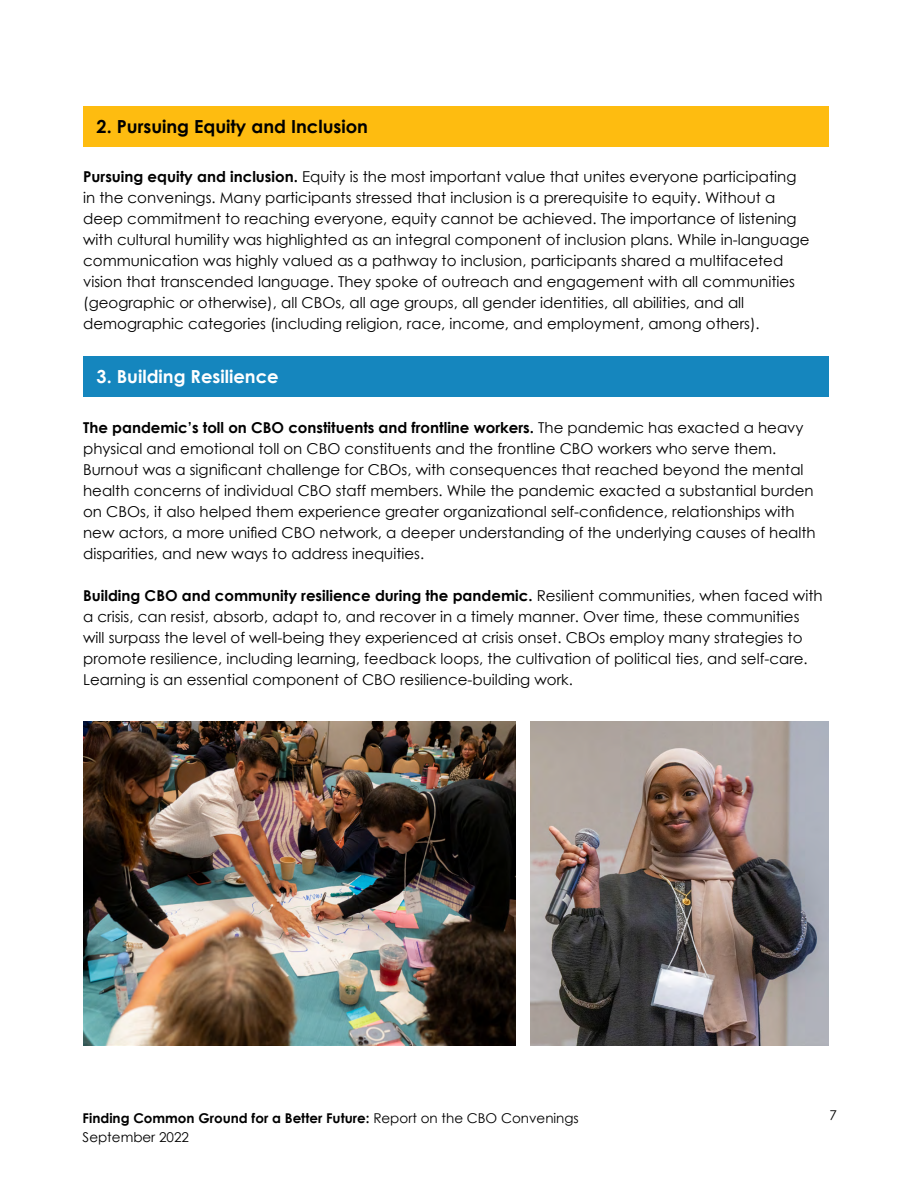
<style>
.page{position:relative;width:918px;height:1188px;background:#fff}
.page>*{position:absolute;margin:0;border:0;box-sizing:border-box;transform-origin:0 0}
.t1{font:700 18px "Century Gothic";color:#000}
.t2{font:700 18px "Century Gothic";color:#fff}
.Paragraph{font:15px/21px "Century Gothic";color:#000}
.t3{font:700 13.5px "Century Gothic";color:#000}
.t4{font:13.5px "Century Gothic";color:#000}
.s1{font-weight:700}
.s2{font-weight:400}
</style>
<div class="page">
<div style="left:83px;top:106px;width:745px;height:40px;background:#febc10"></div>
<div style="left:83px;top:356px;width:745px;height:41px;background:#1586be"></div>
<img style="left:83px;top:722px;width:432px;height:323px">
<img style="left:530px;top:722px;width:298px;height:323px">
<h3 class="t1" style="left:97px;top:113px;width:273px">2. Pursuing Equity and Inclusion</h3>
<p class="Paragraph" style="left:83px;top:166px;width:728px"><span class="s1">Pursuing equity and inclusion.</span> Equity is the most important value that unites everyone participating in the convenings. Many participants stressed that inclusion is a prerequisite to equity. Without a deep commitment to reaching everyone, equity cannot be achieved. The importance of listening with cultural humility was highlighted as an integral component of inclusion plans. While in-language communication was highly valued as a pathway to inclusion, participants shared a multifaceted vision that transcended language. They spoke of outreach and engagement with all communities (geographic or otherwise), all CBOs, all age groups, all gender identities, all abilities, and all demographic categories (including religion, race, income, and employment, among others).</p>
<h3 class="t2" style="left:97px;top:363px;width:184px">3. Building Resilience</h3>
<p class="Paragraph" style="left:83px;top:417px;width:734px"><span class="s1">The pandemic’s toll on CBO constituents and frontline workers.</span> The pandemic has exacted a heavy physical and emotional toll on CBO constituents and the frontline CBO workers who serve them.<br>Burnout was a significant challenge for CBOs, with consequences that reached beyond the mental health concerns of individual CBO staff members. While the pandemic exacted a substantial burden on CBOs, it also helped them experience greater organizational self-confidence, relationships with new actors, a more unified CBO network, a deeper understanding of the underlying causes of health disparities, and new ways to address inequities.</p>
<p class="Paragraph" style="left:83px;top:585px;width:741px"><span class="s1">Building CBO and community resilience during the pandemic.</span> Resilient communities, when faced with a crisis, can resist, absorb, adapt to, and recover in a timely manner. Over time, these communities will surpass the level of well-being they experienced at crisis onset. CBOs employ many strategies to promote resilience, including learning, feedback loops, the cultivation of political ties, and self-care.<br>Learning is an essential component of CBO resilience-building work.</p>
<p class="t3" style="left:83px;top:1107px;width:498px">Finding Common Ground for a Better Future: <span class="s2">Report on the CBO Convenings</span></p>
<p class="t4" style="left:830px;top:1105px;width:9px">7</p>
<p class="t4" style="left:83px;top:1128px;width:108px">September 2022</p>
</div>
